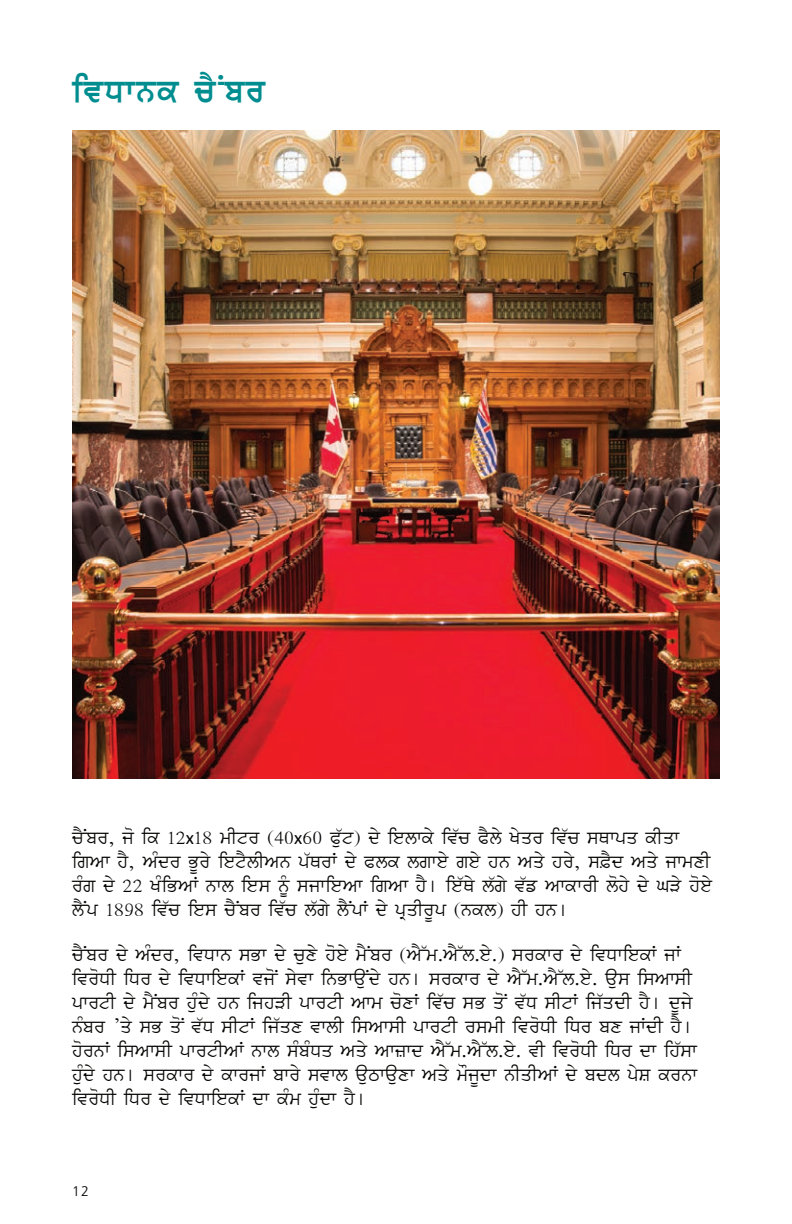
<style>
.page{position:relative;width:792px;height:1224px;background:#fff}
.page>*{position:absolute;margin:0;border:0;box-sizing:border-box;transform-origin:0 0}
.t1{font:300 34px "Anmol Lipi";letter-spacing:.035em;color:#008d8f}
.t2{font:19px/24px "Anmol Lipi";color:#040503}
.t3{font:300 14px "Frutiger LT Std";color:#040503}
.s1{font-family:"Calibri"}
</style>
<div class="page">
<img style="left:72px;top:131px;width:648px;height:648px">
<h1 class="t1" style="left:72px;top:72px;width:195px">IVDWNK CYNBR</h1>
<p class="t2" style="left:72px;top:826px;width:651px">CYNBR, JO IK 12<span class="s1">x</span>18 MITR (40<span class="s1">x</span>60 PU`T) DYIELWKYIV`C PYLYKYQR IV`C SQWPQ KIQW IGAW HY, AMDR BURYIETYLIAN P`QRW DYPLK LGWEYGEYHN AQYHRY, S&amp;YD AQYJWMXI RMG DY22 KMIBAW NWL IES Ƒ SJWIEAW IGAW HY[ IE`QYL`GYV`F AWKWRI LOHYDYGVYHOEY LYNP 1898 IV`C IES CYNBR IV`C L`GYLYNPW DYPRQIRUP (NKL) HI HN[</p>
<p class="t2" style="left:72px;top:944px;width:632px">CYNBR DYAMDR, IVDWN SBW DYCUXYHOEYMYNBR (AY~M.AY~L.EY.) SRKWR DYIVDWIEKW JW IVRODI IDR DYIVDWIEKW VJON SYVW INBWAUNDYHN[ SRKWR DYAY~M.AY~L.EY. AUS ISAWSI PWRTI DYMYNBR HUMDYHN IJHVI PWRTI AWM COXW IV`C SB QON V`D SITW IJ`QDI HY[ DUJY NMBR ’QYSB QON V`D SITW IJ`QX VWLI ISAWSI PWRTI RSMI IVRODI IDR BX JWDI HY[ HORNW ISAWSI PWRTIAW NWL SMBMDQ AQYAWZWD AY~M.AY~L.EY. VI IVRODI IDR DW IH`SW HUMDYHN[ SRKWR DYKWRJW BWRYSVWL AUTWAUXW AQYMOJUDW NIQIAW DYBDL PYS KRNW IVRODI IDR DYIVDWIEKW DW KMM HUMDW HY[</p>
<p class="t3" style="left:72px;top:1183px;width:18px">12</p>
</div>
